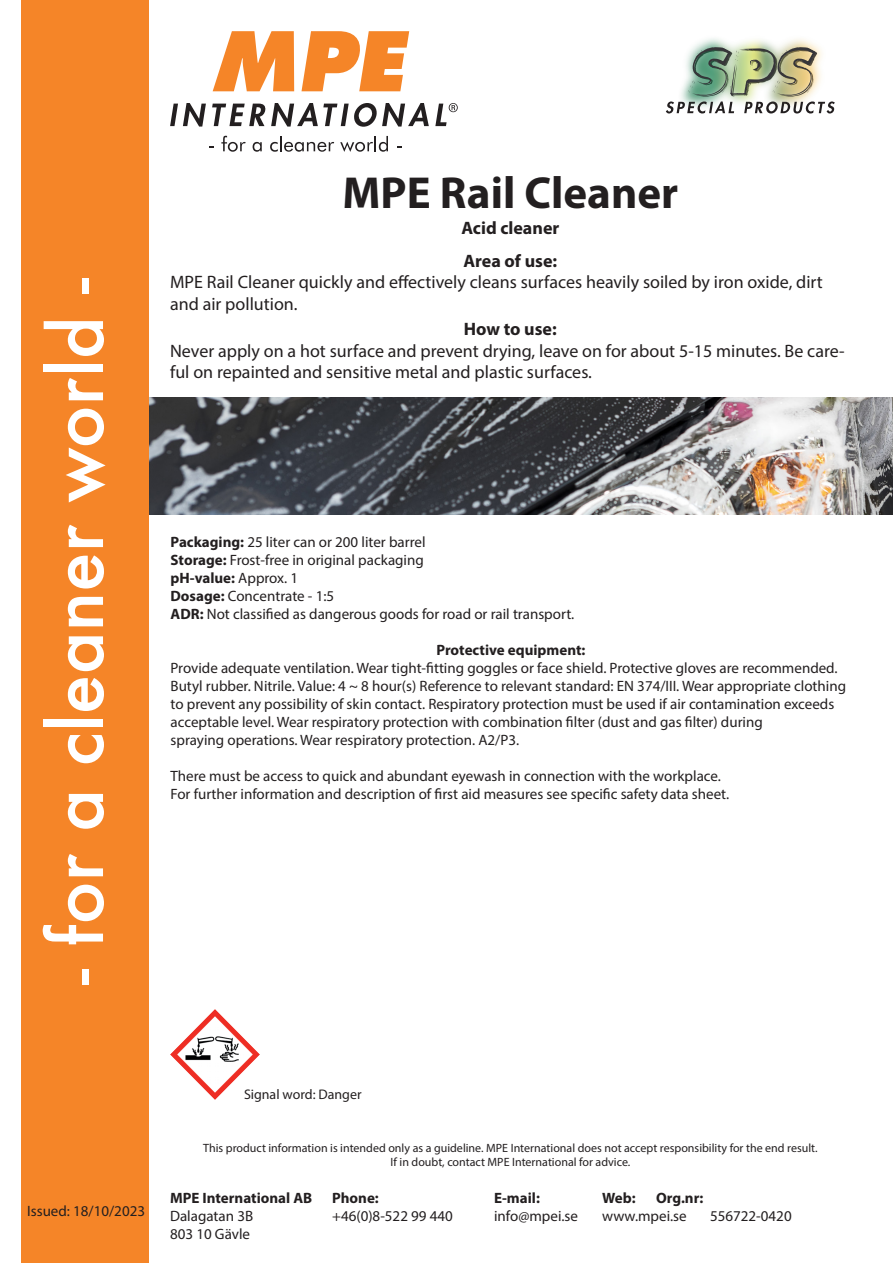
<style>
.page{position:relative;width:893px;height:1263px;background:#fff}
.page>*{position:absolute;margin:0;border:0;box-sizing:border-box;transform-origin:0 0}
.t1{font:500 72px "Futura";color:#fff}
.t2{font:700 45px "Myriad Pro";color:#231f20}
.t3{font:18px/21.6px "Myriad Pro";color:#231f20}
.t4{font:700 18px "Myriad Pro";color:#231f20}
.t5{font:15px/18px "Myriad Pro";color:#231f20}
.t6{font:700 15px "Myriad Pro";color:#231f20}
.t7{font:13.95px "Myriad Pro";color:#231f20}
.t8{font:12px "Myriad Pro";color:#231f20}
.s1{font-weight:700}
.s2{font-weight:400}
</style>
<div class="page">
<img style="left:149px;top:397px;width:744px;height:118px">
<div style="left:21px;top:0;width:128px;height:1262px;background:#f58528"></div>
<img style="left:667px;top:38px;width:165px;height:76px">
<img style="left:666px;top:47px;width:169px;height:66px">
<svg style="left:213px;top:31px;width:81px;height:60px"></svg>
<svg style="left:301px;top:31px;width:108px;height:60px"></svg>
<svg style="left:170px;top:103px;width:36px;height:24px"></svg>
<svg style="left:212px;top:103px;width:217px;height:24px"></svg>
<svg style="left:221px;top:136px;width:25px;height:16px"></svg>
<svg style="left:253px;top:142px;width:9px;height:10px"></svg>
<svg style="left:270px;top:136px;width:64px;height:16px"></svg>
<svg style="left:340px;top:136px;width:48px;height:16px"></svg>
<svg style="left:435px;top:103px;width:23px;height:23px"></svg>
<img style="left:170px;top:1010px;width:89px;height:89px">
<p class="t1" style="left:27px;top:985px;width:708px;rotate:-90deg">- for a cleaner world -</p>
<p class="t2" style="left:342px;top:164px;width:337px">MPE Rail Cleaner</p>
<p class="t4" style="left:461px;top:216px;width:99px">Acid cleaner</p>
<p class="t4" style="left:463px;top:249px;width:95px">Area of use:</p>
<p class="t3" style="left:170px;top:271px;width:654px">MPE Rail Cleaner quickly and effectively cleans surfaces heavily soiled by iron oxide, dirt and air pollution.</p>
<p class="t4" style="left:464px;top:317px;width:94px">How to use:</p>
<p class="t3" style="left:170px;top:339px;width:676px">Never apply on a hot surface and prevent drying, leave on for about 5-15 minutes. Be care&shy;ful on repainted and sensitive metal and plastic surfaces.</p>
<p class="t5" style="left:171px;top:533px;width:256px"><span class="s1">Packaging:</span> 25 liter can or 200 liter barrel</p>
<p class="t5" style="left:171px;top:551px;width:255px"><span class="s1">Storage:</span> Frost-free in original packaging</p>
<p class="t6" style="left:171px;top:569px;width:129px">pH-value: <span class="s2">Approx. 1</span></p>
<p class="t5" style="left:171px;top:587px;width:165px"><span class="s1">Dosage:</span> Concentrate - 1:5</p>
<p class="t5" style="left:171px;top:605px;width:405px"><span class="s1">ADR:</span> Not classified as dangerous goods for road or rail transport.</p>
<p class="t6" style="left:436px;top:641px;width:151px">Protective equipment:</p>
<p class="t5" style="left:171px;top:659px;width:677px">Provide adequate ventilation. Wear tight-fitting goggles or face shield. Protective gloves are recommended.<br>Butyl rubber. Nitrile. Value: 4 ~ 8 hour(s) Reference to relevant standard: EN 374/III. Wear appropriate clothing to prevent any possibility of skin contact. Respiratory protection must be used if air contamination exceeds acceptable level. Wear respiratory protection with combination filter (dust and gas filter) during</p>
<p class="t5" style="left:171px;top:731px;width:350px">spraying operations. Wear respiratory protection. A2/P3.</p>
<p class="t5" style="left:171px;top:767px;width:552px">There must be access to quick and abundant eyewash in connection with the workplace.</p>
<p class="t5" style="left:171px;top:785px;width:560px">For further information and description of first aid measures see specific safety data sheet.</p>
<p class="t5" style="left:27px;top:1201px;width:119px">Issued: 18/10/2023</p>
<p class="t7" style="left:244px;top:1086px;width:119px">Signal word: Danger</p>
<p class="t8" style="left:203px;top:1140px;width:616px">This product information is intended only as a guideline. MPE International does not accept responsibility for the end result.</p>
<p class="t8" style="left:390px;top:1155px;width:241px">If in doubt, contact MPE International for advice.</p>
<p class="t6" style="left:170px;top:1188px;width:144px">MPE International AB</p>
<p class="t6" style="left:332px;top:1188px;width:48px">Phone:</p>
<p class="t6" style="left:494px;top:1188px;width:47px">E-mail:</p>
<p class="t6" style="left:602px;top:1188px;width:35px">Web:</p>
<p class="t6" style="left:656px;top:1188px;width:49px">Org.nr:</p>
<p class="t5" style="left:170px;top:1206px;width:85px">Dalagatan 3B</p>
<p class="t5" style="left:332px;top:1206px;width:122px">+46(0)8-522 99 440</p>
<p class="t5" style="left:494px;top:1206px;width:85px">info@mpei.se</p>
<p class="t5" style="left:602px;top:1206px;width:86px">www.mpei.se</p>
<p class="t5" style="left:710px;top:1206px;width:83px">556722-0420</p>
<p class="t5" style="left:170px;top:1224px;width:82px">803 10 Gävle</p>
</div>
